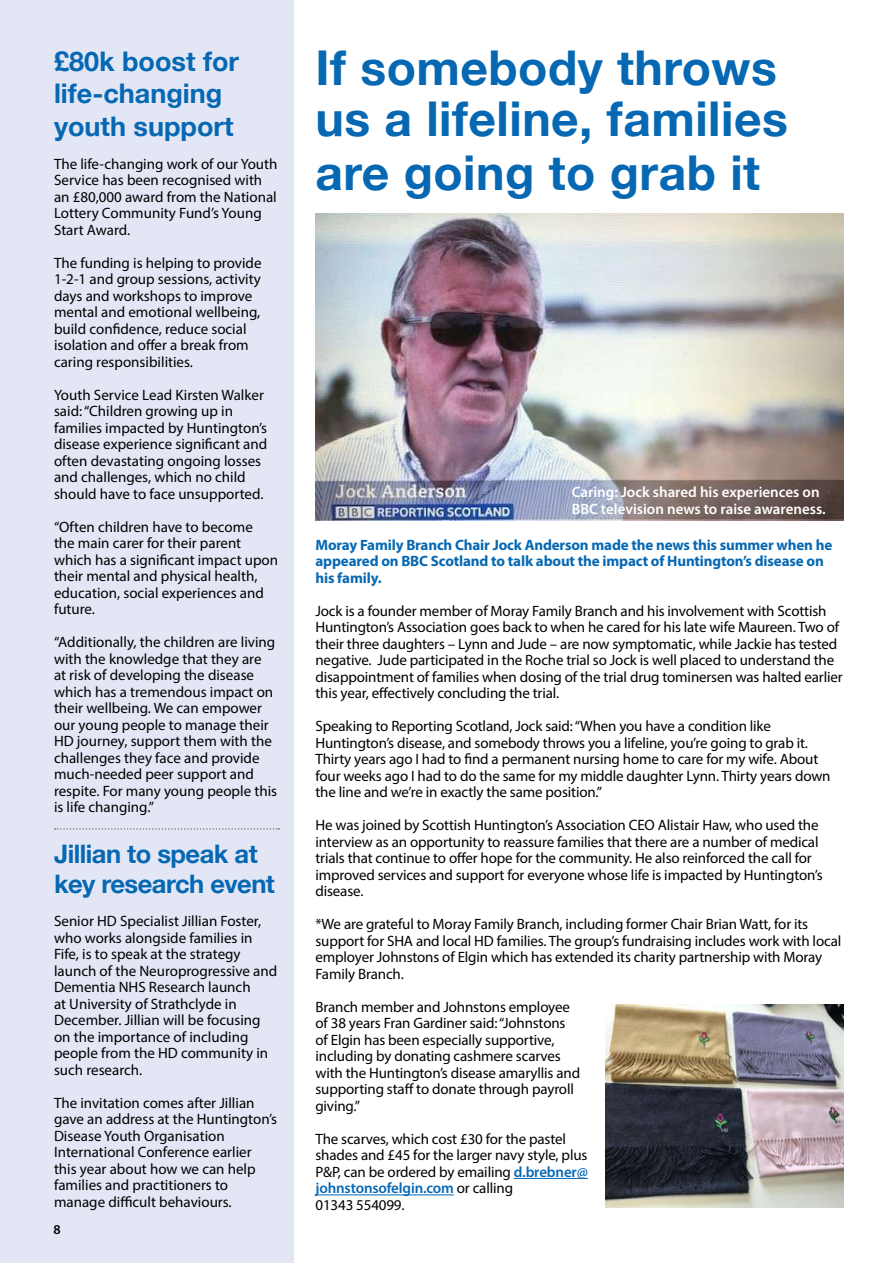
<style>
.page{position:relative;width:893px;height:1263px;background:#fff}
.page>*{position:absolute;margin:0;border:0;box-sizing:border-box;transform-origin:0 0}
.t1{font:700 48px/52.5px "Helvetica Neue";letter-spacing:.01em;color:#0668b3}
.t2{font:700 27px/32.4px "Helvetica Neue";color:#0668b3}
.t3{font:700 25.5px/30.6px "Helvetica Neue";letter-spacing:-.02em;color:#0668b3}
.t4{font:15px/16.5px "Myriad Pro";letter-spacing:-.01em;color:#000}
.t5{font:700 15px/16.5px "Myriad Pro";letter-spacing:-.01em;color:#0668b3}
.t6{font:600 15px/17px "Myriad Pro";color:#fff}
.t7{font:600 13.5px "Myriad Pro";color:#000}
.s1{font-weight:600;color:#0668b3}
</style>
<div class="page">
<hr style="left:514px;top:1178px;width:74px;height:1px;background:#0668b3">
<hr style="left:315px;top:1194px;width:139px;height:1px;background:#0668b3">
<div style="left:0;top:0;width:294px;height:1263px;background:#e3e7f5"></div>
<img style="left:315px;top:213px;width:528px;height:307px">
<svg style="left:55px;top:828px;width:224px;height:2px"></svg>
<img style="left:605px;top:1004px;width:238px;height:203px">
<h2 class="t2" style="left:54px;top:46px;width:187px">£80k boost for life-changing youth support</h2>
<h1 class="t1" style="left:315px;top:43px;width:474px">If somebody throws us a lifeline, families are going to grab it</h1>
<p class="t4" style="left:54px;top:155px;width:225px">The life-changing work of our Youth<br>Service has been recognised with an £80,000 award from the National<br>Lottery Community Fund’s Young<br>Start Award.</p>
<p class="t4" style="left:54px;top:254px;width:209px">The funding is helping to provide<br>1-2-1 and group sessions, activity days and workshops to improve mental and emotional wellbeing, build confidence, reduce social isolation and offer a break from caring responsibilities.</p>
<p class="t4" style="left:54px;top:386px;width:215px">Youth Service Lead Kirsten Walker said: “Children growing up in families impacted by Huntington’s disease experience significant and often devastating ongoing losses and challenges, which no child should have to face unsupported.</p>
<p class="t4" style="left:54px;top:518px;width:226px">“Often children have to become<br>the main carer for their parent which has a significant impact upon their mental and physical health, education, social experiences and future.</p>
<p class="t4" style="left:54px;top:634px;width:225px">“Additionally, the children are living with the knowledge that they are at risk of developing the disease which has a tremendous impact on their wellbeing. We can empower our young people to manage their<br>HD journey, support them with the challenges they face and provide much-needed peer support and respite. For many young people this is life changing.”</p>
<p class="t6" style="left:572px;top:483px;width:255px">Caring: Jock shared his experiences on<br>BBC television news to raise awareness.</p>
<p class="t5" style="left:315px;top:536px;width:518px">Moray Family Branch Chair Jock Anderson made the news this summer when he appeared on BBC Scotland to talk about the impact of Huntington’s disease on his family.</p>
<p class="t4" style="left:315px;top:602px;width:529px">Jock is a founder member of Moray Family Branch and his involvement with Scottish Huntington’s Association goes back to when he cared for his late wife Maureen. Two of their three daughters – Lynn and Jude – are now symptomatic, while Jackie has tested negative. Jude participated in the Roche trial so Jock is well placed to understand the disappointment of families when dosing of the trial drug tominersen was halted earlier this year, effectively concluding the trial.</p>
<p class="t4" style="left:315px;top:718px;width:517px">Speaking to Reporting Scotland, Jock said: “When you have a condition like Huntington’s disease, and somebody throws you a lifeline, you’re going to grab it.<br>Thirty years ago I had to find a permanent nursing home to care for my wife. About four weeks ago I had to do the same for my middle daughter Lynn. Thirty years down the line and we’re in exactly the same position.”</p>
<p class="t4" style="left:315px;top:817px;width:509px">He was joined by Scottish Huntington’s Association CEO Alistair Haw, who used the interview as an opportunity to reassure families that there are a number of medical trials that continue to offer hope for the community. He also reinforced the call for improved services and support for everyone whose life is impacted by Huntington’s disease.</p>
<p class="t4" style="left:315px;top:916px;width:527px">*We are grateful to Moray Family Branch, including former Chair Brian Watt, for its support for SHA and local HD families. The group’s fundraising includes work with local employer Johnstons of Elgin which has extended its charity partnership with Moray Family Branch.</p>
<p class="t4" style="left:315px;top:998px;width:266px">Branch member and Johnstons employee of 38 years Fran Gardiner said: “Johnstons of Elgin has been especially supportive, including by donating cashmere scarves with the Huntington’s disease amaryllis and supporting staff to donate through payroll giving.”</p>
<p class="t4" style="left:315px;top:1130px;width:274px">The scarves, which cost £30 for the pastel shades and £45 for the larger navy style, plus P&amp;P, can be ordered by emailing <span class="s1">d.brebner@ johnstonsofelgin.com</span> or calling<br>01343 554099.</p>
<h3 class="t3" style="left:54px;top:839px;width:222px">Jillian to speak at key research event</h3>
<p class="t4" style="left:54px;top:913px;width:225px">Senior HD Specialist Jillian Foster, who works alongside families in<br>Fife, is to speak at the strategy launch of the Neuroprogressive and<br>Dementia NHS Research launch<br>at University of Strathclyde in<br>December. Jillian will be focusing on the importance of including people from the HD community in such research.</p>
<p class="t4" style="left:54px;top:1094px;width:225px">The invitation comes after Jillian gave an address at the Huntington’s<br>Disease Youth Organisation<br>International Conference earlier this year about how we can help families and practitioners to manage difficult behaviours.</p>
<p class="t7" style="left:53px;top:1221px;width:9px">8</p>
<p class="t7" style="left:56px;top:1223px;width:9px">8</p>
</div>
